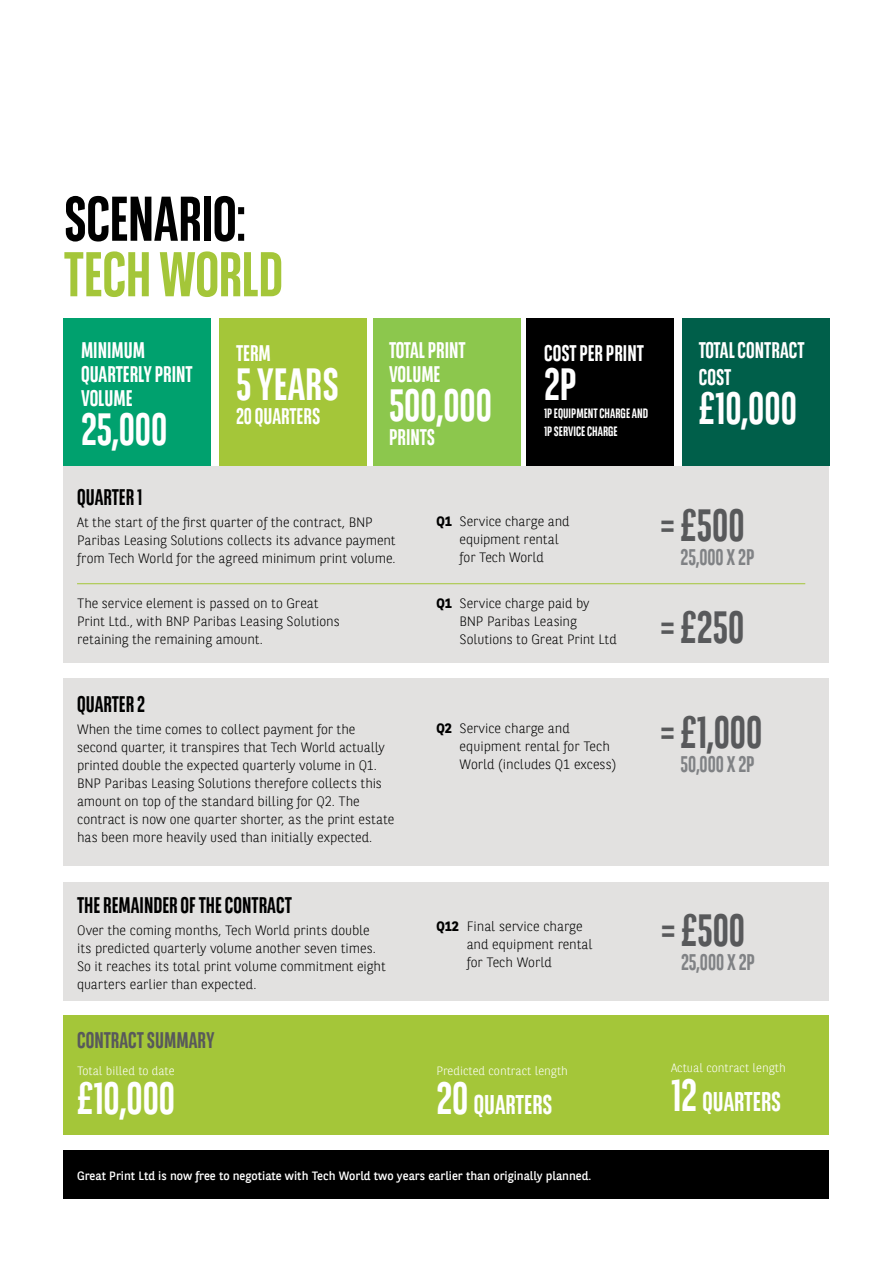
<style>
.page{position:relative;width:893px;height:1263px;background:#fff}
.page>*{position:absolute;margin:0;border:0;box-sizing:border-box;transform-origin:0 0}
.t1{font:700 63px "BNPP Sans Condensed";letter-spacing:-.015em;color:#000}
.t2{font:700 63px "BNPP Sans Condensed";letter-spacing:-.01em;color:#a4c639}
.t3{font:700 45px "BNPP Sans Condensed";color:#fff}
.t4{font:700 45px "BNPP Sans Condensed";color:#58595b}
.t5{font:700 27px "BNPP Sans Condensed";color:#fff}
.t6{font:700 22.5px/24px "BNPP Sans Condensed";color:#fff}
.t7{font:700 22.5px "BNPP Sans Condensed";color:#000}
.t8{font:700 22.5px "BNPP Sans Condensed";color:#808285}
.t9{font:700 22.5px "BNPP Sans Condensed";color:#58595b}
.t10{font:300 13.5px/18px "BNPP Sans";color:#000}
.t11{font:700 13.5px/18px "BNPP Sans Condensed";color:#fff}
.t12{font:12px "BNPP Sans";color:#fff}
.t13{font:300 12px "BNPP Sans";color:#fff}
.s1{font-weight:700}
.s2{font-size:45px}
</style>
<div class="page">
<div style="left:64px;top:466px;width:765px;height:197px;background:#e2e1e0"></div>
<div style="left:64px;top:679px;width:765px;height:187px;background:#e2e1e0"></div>
<div style="left:64px;top:882px;width:765px;height:118px;background:#e2e1e0"></div>
<div style="left:64px;top:1015px;width:765px;height:120px;background:#a4c639"></div>
<div style="left:64px;top:1150px;width:765px;height:48px;background:#000"></div>
<div style="left:220px;top:318px;width:147px;height:147px;background:#a4c639"></div>
<div style="left:527px;top:318px;width:147px;height:147px;background:#000"></div>
<div style="left:682px;top:318px;width:147px;height:147px;background:#005f4a"></div>
<div style="left:64px;top:318px;width:147px;height:147px;background:#00a16e"></div>
<div style="left:373px;top:318px;width:147px;height:147px;background:#8cc74d"></div>
<hr style="left:77px;top:583px;width:728px;height:1px;background:#a4c639">
<h1 class="t1" style="left:64px;top:182px;width:184px">SCENARIO:</h1>
<h1 class="t2" style="left:64px;top:238px;width:221px">TECH WORLD</h1>
<h3 class="t6" style="left:81px;top:338px;width:113px">MINIMUM<br>QUARTERLY PRINT<br>VOLUME</h3>
<h2 class="t3" style="left:81px;top:403px;width:88px">25,000</h2>
<h3 class="t6" style="left:236px;top:341px;width:36px">TERM</h3>
<h2 class="t3" style="left:236px;top:358px;width:104px">5 YEARS</h2>
<h3 class="t6" style="left:236px;top:404px;width:86px">20 QUARTERS</h3>
<h3 class="t6" style="left:389px;top:338px;width:78px">TOTAL PRINT<br>VOLUME</h3>
<h2 class="t3" style="left:389px;top:379px;width:105px">500,000</h2>
<h3 class="t6" style="left:389px;top:425px;width:48px">PRINTS</h3>
<h3 class="t6" style="left:544px;top:341px;width:101px">COST PER PRINT</h3>
<h2 class="t3" style="left:544px;top:358px;width:34px">2P</h2>
<p class="t11" style="left:544px;top:404px;width:105px">1P EQUIPMENT CHARGE AND<br>1P SERVICE CHARGE</p>
<h3 class="t6" style="left:699px;top:337px;width:107px;line-height:27px">TOTAL CONTRACT<br>COST</h3>
<h2 class="t3" style="left:699px;top:382px;width:100px">£10,000</h2>
<h3 class="t7" style="left:77px;top:484px;width:67px">QUARTER 1</h3>
<p class="t10" style="left:77px;top:513px;width:320px">At the start of the first quarter of the contract, BNP<br>Paribas Leasing Solutions collects its advance payment from Tech World for the agreed minimum print volume.</p>
<p class="t10" style="left:77px;top:594px;width:264px">The service element is passed on to Great<br>Print Ltd., with BNP Paribas Leasing Solutions retaining the remaining amount.</p>
<p class="t10" style="left:459px;top:511px;width:112px;text-indent:-23px"><span class="s1">Q1</span> Service charge and equipment rental for Tech World</p>
<p class="t10" style="left:459px;top:594px;width:159px;text-indent:-23px"><span class="s1">Q1</span> Service charge paid by<br>BNP Paribas Leasing<br>Solutions to Great Print Ltd</p>
<h2 class="t4" style="left:660px;top:499px;width:86px">= £500</h2>
<h3 class="t8" style="left:681px;top:544px;width:75px">25,000 X 2P</h3>
<h2 class="t4" style="left:660px;top:601px;width:86px">= £250</h2>
<h3 class="t7" style="left:77px;top:691px;width:69px">QUARTER 2</h3>
<p class="t10" style="left:77px;top:720px;width:319px">When the time comes to collect payment for the second quarter, it transpires that Tech World actually printed double the expected quarterly volume in Q1.<br>BNP Paribas Leasing Solutions therefore collects this amount on top of the standard billing for Q2. The contract is now one quarter shorter, as the print estate has been more heavily used than initially expected.</p>
<p class="t10" style="left:459px;top:718px;width:158px;text-indent:-23px"><span class="s1">Q2</span> Service charge and equipment rental for Tech<br>World (includes Q1 excess)</p>
<h2 class="t4" style="left:660px;top:706px;width:104px">= £1,000</h2>
<h3 class="t8" style="left:681px;top:751px;width:76px">50,000 X 2P</h3>
<h3 class="t7" style="left:77px;top:892px;width:216px">THE REMAINDER OF THE CONTRACT</h3>
<p class="t10" style="left:77px;top:921px;width:310px">Over the coming months, Tech World prints double its predicted quarterly volume another seven times.<br>So it reaches its total print volume commitment eight quarters earlier than expected.</p>
<h3 class="t9" style="left:77px;top:1027px;width:139px">CONTRACT SUMMARY</h3>
<p class="t13" style="left:77px;top:1062px;width:99px">Total billed to date</p>
<h2 class="t3" style="left:77px;top:1072px;width:100px">£10,000</h2>
<p class="t10" style="left:467px;top:916px;width:127px;text-indent:-30px"><span class="s1">Q12</span> Final service charge and equipment rental for Tech World</p>
<p class="t13" style="left:436px;top:1062px;width:133px">Predicted contract length</p>
<h3 class="t5" style="left:436px;top:1089px;width:118px"><span class="s2">20</span> QUARTERS</h3>
<p class="t12" style="left:77px;top:1167px;width:516px">Great Print Ltd is now free to negotiate with Tech World two years earlier than originally planned.</p>
<h2 class="t4" style="left:661px;top:904px;width:86px">= £500</h2>
<h3 class="t8" style="left:681px;top:949px;width:75px">25,000 X 2P</h3>
<p class="t13" style="left:671px;top:1059px;width:116px">Actual contract length</p>
<h3 class="t5" style="left:671px;top:1086px;width:112px"><span class="s2">12</span> QUARTERS</h3>
</div>
